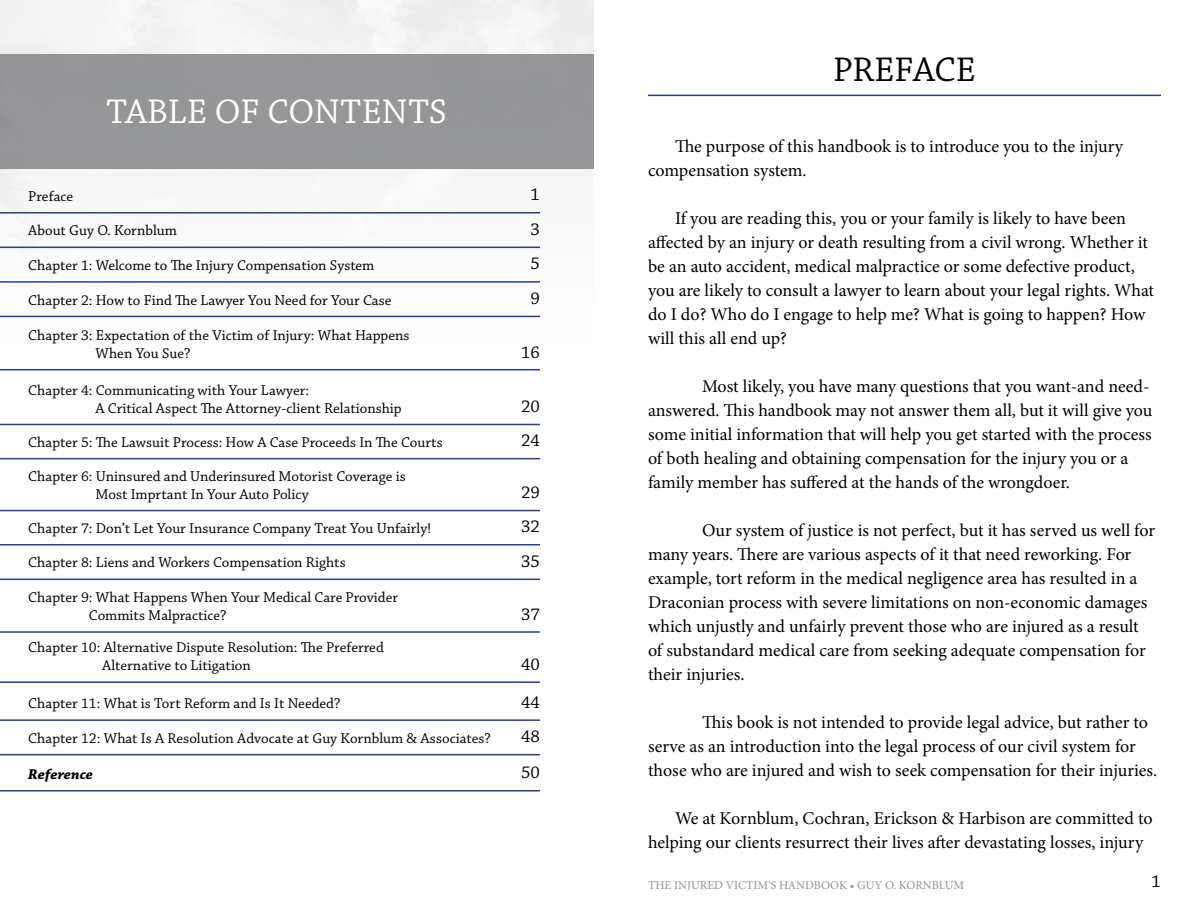
<style>
.page{position:relative;width:1188px;height:918px;background:#fff}
.page>*{position:absolute;margin:0;border:0;box-sizing:border-box;transform-origin:0 0}
.t1{font:36px "Chaparral Pro";letter-spacing:.005em;color:#fff}
.t2{font:36px "Chaparral Pro";letter-spacing:-.005em;color:#000}
.t3{font:18px/24px "Minion Pro";letter-spacing:-.005em;color:#000}
.t4{font:18px/35.2px "Chaparral Pro";color:#000}
.t5{font:15px/18px "Chaparral Pro";color:#000}
.t6{font:italic 700 15px "Chaparral Pro";color:#000}
.t7{font:12px "Minion Pro";color:#989190}
</style>
<div class="page">
<div style="left:0;top:54px;width:594px;height:114px;background:#959698"></div>
<hr style="left:0;top:212px;width:540px;height:2px;background:#25408f">
<hr style="left:0;top:369px;width:540px;height:1px;background:#25408f">
<hr style="left:0;top:424px;width:540px;height:1px;background:#25408f">
<hr style="left:0;top:510px;width:540px;height:1px;background:#25408f">
<hr style="left:0;top:631px;width:540px;height:2px;background:#25408f">
<hr style="left:0;top:681px;width:540px;height:2px;background:#25408f">
<hr style="left:0;top:281px;width:540px;height:2px;background:#25408f">
<hr style="left:0;top:247px;width:540px;height:1px;background:#25408f">
<hr style="left:0;top:316px;width:540px;height:1px;background:#25408f">
<hr style="left:0;top:458px;width:540px;height:1px;background:#25408f">
<hr style="left:0;top:544px;width:540px;height:1px;background:#25408f">
<hr style="left:0;top:579px;width:540px;height:1px;background:#25408f">
<hr style="left:0;top:719px;width:540px;height:2px;background:#25408f">
<hr style="left:0;top:754px;width:540px;height:1px;background:#25408f">
<hr style="left:0;top:790px;width:540px;height:2px;background:#25408f">
<hr style="left:648px;top:95px;width:513px;height:1px;background:#25408f">
<p class="t5" style="left:28px;top:188px;width:46px">Preface</p>
<h1 class="t1" style="left:106px;top:91px;width:342px">TABLE OF CONTENTS</h1>
<p class="t5" style="left:28px;top:222px;width:150px">About Guy O. Kornblum</p>
<p class="t5" style="left:28px;top:257px;width:348px">Chapter 1: Welcome to The Injury Compensation System</p>
<p class="t5" style="left:28px;top:291px;width:365px">Chapter 2: How to Find The Lawyer You Need for Your Case</p>
<p class="t5" style="left:96px;top:327px;width:316px;text-indent:-67px">Chapter 3: Expectation of the Victim of Injury: What Happens<br>When You Sue?</p>
<p class="t5" style="left:96px;top:381px;width:308px;text-indent:-67px">Chapter 4: Communicating with Your Lawyer:<br>A Critical Aspect The Attorney-client Relationship</p>
<p class="t5" style="left:28px;top:434px;width:416px">Chapter 5: The Lawsuit Process: How A Case Proceeds In The Courts</p>
<p class="t5" style="left:96px;top:467px;width:312px;text-indent:-67px">Chapter 6: Uninsured and Underinsured Motorist Coverage is<br>Most Imprtant In Your Auto Policy</p>
<p class="t5" style="left:28px;top:520px;width:405px">Chapter 7: Don’t Let Your Insurance Company Treat You Unfairly!</p>
<p class="t5" style="left:28px;top:554px;width:319px">Chapter 8: Liens and Workers Compensation Rights</p>
<p class="t5" style="left:89px;top:589px;width:311px;text-indent:-61px">Chapter 9: What Happens When Your Medical Care Provider<br>Commits Malpractice?</p>
<p class="t5" style="left:102px;top:639px;width:283px;text-indent:-74px">Chapter 10: Alternative Dispute Resolution: The Preferred<br>Alternative to Litigation</p>
<p class="t5" style="left:28px;top:695px;width:314px">Chapter 11: What is Tort Reform and Is It Needed?</p>
<p class="t5" style="left:28px;top:730px;width:464px">Chapter 12: What Is A Resolution Advocate at Guy Kornblum &amp; Associates?</p>
<p class="t6" style="left:28px;top:765px;width:66px">Reference</p>
<p class="t4" style="left:531px;top:178px;width:11px">1</p>
<p class="t4" style="left:531px;top:212px;width:11px">3</p>
<p class="t4" style="left:531px;top:247px;width:11px">5</p>
<p class="t4" style="left:531px;top:281px;width:11px">9</p>
<p class="t4" style="left:521px;top:335px;width:20px">16</p>
<p class="t4" style="left:521px;top:390px;width:20px">20</p>
<p class="t4" style="left:521px;top:423px;width:20px">24</p>
<p class="t4" style="left:521px;top:476px;width:20px">29</p>
<p class="t4" style="left:521px;top:510px;width:20px;line-height:34.5px">32<br>35</p>
<p class="t4" style="left:521px;top:597px;width:20px">37</p>
<p class="t4" style="left:521px;top:647px;width:20px">40</p>
<p class="t4" style="left:521px;top:685px;width:20px;text-align:justify">44<br>48<br>50</p>
<h1 class="t2" style="left:833px;top:49px;width:144px">PREFACE</h1>
<p class="t3" style="left:648px;top:135px;width:477px;text-indent:27px">The purpose of this handbook is to introduce you to the injury compensation system.</p>
<p class="t3" style="left:648px;top:207px;width:508px;text-indent:27px">If you are reading this, you or your family is likely to have been affected by an injury or death resulting from a civil wrong. Whether it be an auto accident, medical malpractice or some defective product, you are likely to consult a lawyer to learn about your legal rights. What do I do? Who do I engage to help me? What is going to happen? How will this all end up?</p>
<p class="t3" style="left:648px;top:375px;width:506px;text-indent:54px">Most likely, you have many questions that you want-and need&shy;answered. This handbook may not answer them all, but it will give you some initial information that will help you get started with the process of both healing and obtaining compensation for the injury you or a family member has suffered at the hands of the wrongdoer.</p>
<p class="t3" style="left:648px;top:519px;width:509px;text-indent:54px">Our system of justice is not perfect, but it has served us well for many years. There are various aspects of it that need reworking. For example, tort reform in the medical negligence area has resulted in a Draconian process with severe limitations on non-economic damages which unjustly and unfairly prevent those who are injured as a result of substandard medical care from seeking adequate compensation for their injuries.</p>
<p class="t3" style="left:648px;top:711px;width:511px;text-indent:54px">This book is not intended to provide legal advice, but rather to serve as an introduction into the legal process of our civil system for those who are injured and wish to seek compensation for their injuries.</p>
<p class="t3" style="left:648px;top:807px;width:506px;text-indent:27px">We at Kornblum, Cochran, Erickson &amp; Harbison are committed to helping our clients resurrect their lives after devastating losses, injury</p>
<p class="t7" style="left:648px;top:877px;width:318px">THE INJURED VICTIM’S HANDBOOK • GUY O. KORNBLUM</p>
<p class="t4" style="left:1152px;top:864px;width:11px">1</p>
</div>
